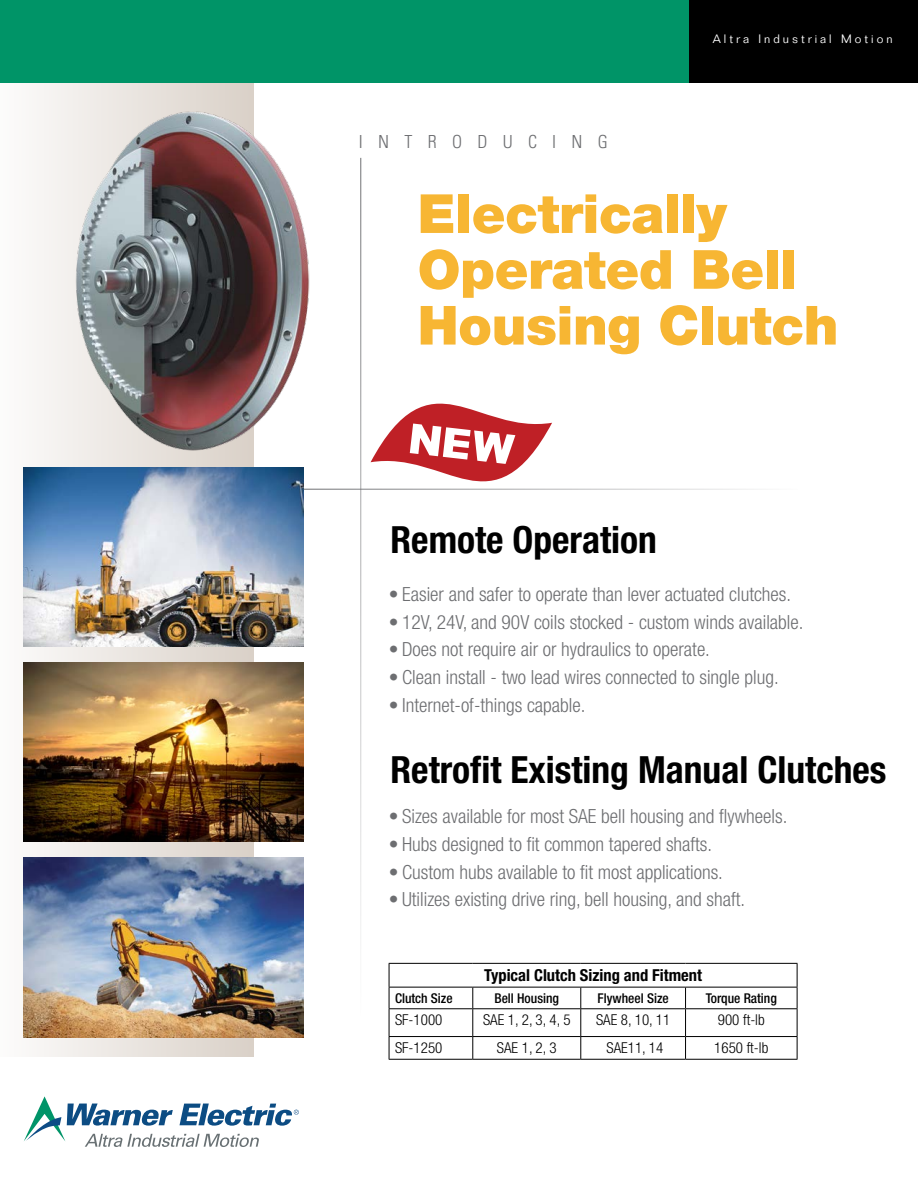
<style>
.page{position:relative;width:918px;height:1188px;background:#fff}
.page>*{position:absolute;margin:0;border:0;box-sizing:border-box;transform-origin:0 0}
.t1{font:900 54px/55.8px "Helvetica Neue LT Std";letter-spacing:-.01em;color:#f7b633}
.t2{font:700 condensed 37.5px "Helvetica Neue LT Std";color:#000}
.t3{font:300 condensed 19.5px "Helvetica Neue LT Std";color:#6d6e71}
.t4{font:300 condensed 18px "Univers LT Std";letter-spacing:.85em;color:#6d6e71}
.t5{font:700 condensed 16.5px "Helvetica Neue LT Std";color:#000}
.t6{font:300 condensed 15px "Helvetica Neue LT Std";color:#000}
.t7{font:500 condensed 13.5px "Helvetica Neue LT Std";color:#000}
.t8{font:300 12px "Folio Std";letter-spacing:.25em;color:#fff}
</style>
<div class="page">
<svg style="left:399px;top:403px;width:153px;height:86px"></svg>
<div style="left:0;top:82px;width:254px;height:975px;background:linear-gradient(to right,#fcfcfb,#dad1c8)"></div>
<div style="left:0;top:0;width:918px;height:82px;background:#009467"></div>
<div style="left:689px;top:0;width:229px;height:82px;background:#000"></div>
<img style="left:24px;top:662px;width:280px;height:180px">
<img style="left:24px;top:857px;width:280px;height:180px">
<hr style="left:360px;top:158px;width:1px;height:858px;background:#6d6e71">
<hr style="left:301px;top:489px;width:497px;height:1px;background:#6d6e71">
<img style="left:24px;top:467px;width:280px;height:180px">
<img style="left:40px;top:112px;width:359px;height:377px">
<hr style="left:389px;top:963px;width:84px;height:1px;background:#000">
<hr style="left:473px;top:963px;width:108px;height:1px;background:#000">
<hr style="left:581px;top:963px;width:105px;height:1px;background:#000">
<hr style="left:686px;top:963px;width:111px;height:1px;background:#000">
<hr style="left:389px;top:987px;width:84px;height:1px;background:#000">
<hr style="left:473px;top:987px;width:108px;height:1px;background:#000">
<hr style="left:581px;top:987px;width:105px;height:1px;background:#000">
<hr style="left:686px;top:987px;width:111px;height:1px;background:#000">
<hr style="left:389px;top:1008px;width:84px;height:1px;background:#000">
<hr style="left:473px;top:1008px;width:108px;height:1px;background:#000">
<hr style="left:581px;top:1008px;width:105px;height:1px;background:#000">
<hr style="left:686px;top:1008px;width:111px;height:1px;background:#000">
<hr style="left:389px;top:1036px;width:84px;height:1px;background:#000">
<svg style="left:389px;top:964px;width:1px;height:95px"></svg>
<hr style="left:473px;top:1036px;width:108px;height:1px;background:#000">
<svg style="left:472px;top:988px;width:1px;height:71px"></svg>
<hr style="left:581px;top:1036px;width:105px;height:1px;background:#000">
<svg style="left:580px;top:988px;width:1px;height:71px"></svg>
<hr style="left:686px;top:1036px;width:111px;height:1px;background:#000">
<svg style="left:685px;top:988px;width:1px;height:71px"></svg>
<svg style="left:797px;top:964px;width:1px;height:95px"></svg>
<hr style="left:389px;top:1059px;width:84px;height:1px;background:#000">
<hr style="left:473px;top:1059px;width:108px;height:1px;background:#000">
<hr style="left:581px;top:1059px;width:105px;height:1px;background:#000">
<hr style="left:686px;top:1059px;width:111px;height:1px;background:#000">
<svg style="left:24px;top:1096px;width:275px;height:51px"></svg>
<p class="t4" style="left:359px;top:131px;width:251px">INTRODUCING</p>
<p class="t8" style="left:713px;top:32px;width:181px">Altra Industrial Motion</p>
<p class="t1" style="left:418px;top:186px;width:311px">Electrically</p>
<p class="t1" style="left:418px;top:241px;width:422px">Operated Bell<br>Housing Clutch</p>
<p class="t2" style="left:390px;top:517px;width:268px">Remote Operation</p>
<p class="t3" style="left:389px;top:583px;width:404px">• Easier and safer to operate than lever actuated clutches.</p>
<p class="t3" style="left:389px;top:611px;width:416px">• 12V, 24V, and 90V coils stocked - custom winds available.</p>
<p class="t3" style="left:389px;top:638px;width:323px">• Does not require air or hydraulics to operate.</p>
<p class="t3" style="left:389px;top:666px;width:392px">• Clean install - two lead wires connected to single plug.</p>
<p class="t3" style="left:389px;top:694px;width:198px">• Internet-of-things capable.</p>
<p class="t2" style="left:390px;top:747px;width:498px">Retrofit Existing Manual Clutches</p>
<p class="t3" style="left:389px;top:805px;width:400px">• Sizes available for most SAE bell housing and flywheels.</p>
<p class="t3" style="left:389px;top:833px;width:325px">• Hubs designed to fit common tapered shafts.</p>
<p class="t3" style="left:389px;top:861px;width:336px">• Custom hubs available to fit most applications.</p>
<p class="t3" style="left:389px;top:888px;width:358px">• Utilizes existing drive ring, bell housing, and shaft.</p>
<p class="t5" style="left:484px;top:965px;width:219px">Typical Clutch Sizing and Fitment</p>
<p class="t7" style="left:395px;top:990px;width:59px">Clutch Size</p>
<p class="t7" style="left:494px;top:990px;width:66px">Bell Housing</p>
<p class="t7" style="left:598px;top:990px;width:73px">Flywheel Size</p>
<p class="t7" style="left:706px;top:990px;width:73px">Torque Rating</p>
<p class="t6" style="left:395px;top:1012px;width:49px">SF-1000</p>
<p class="t6" style="left:483px;top:1012px;width:89px">SAE 1, 2, 3, 4, 5</p>
<p class="t6" style="left:596px;top:1012px;width:76px">SAE 8, 10, 11</p>
<p class="t6" style="left:718px;top:1012px;width:48px">900 ft-lb</p>
<p class="t6" style="left:395px;top:1039px;width:49px">SF-1250</p>
<p class="t6" style="left:497px;top:1039px;width:61px">SAE 1, 2, 3</p>
<p class="t6" style="left:607px;top:1039px;width:58px">SAE11, 14</p>
<p class="t6" style="left:714px;top:1039px;width:56px">1650 ft-lb</p>
</div>
